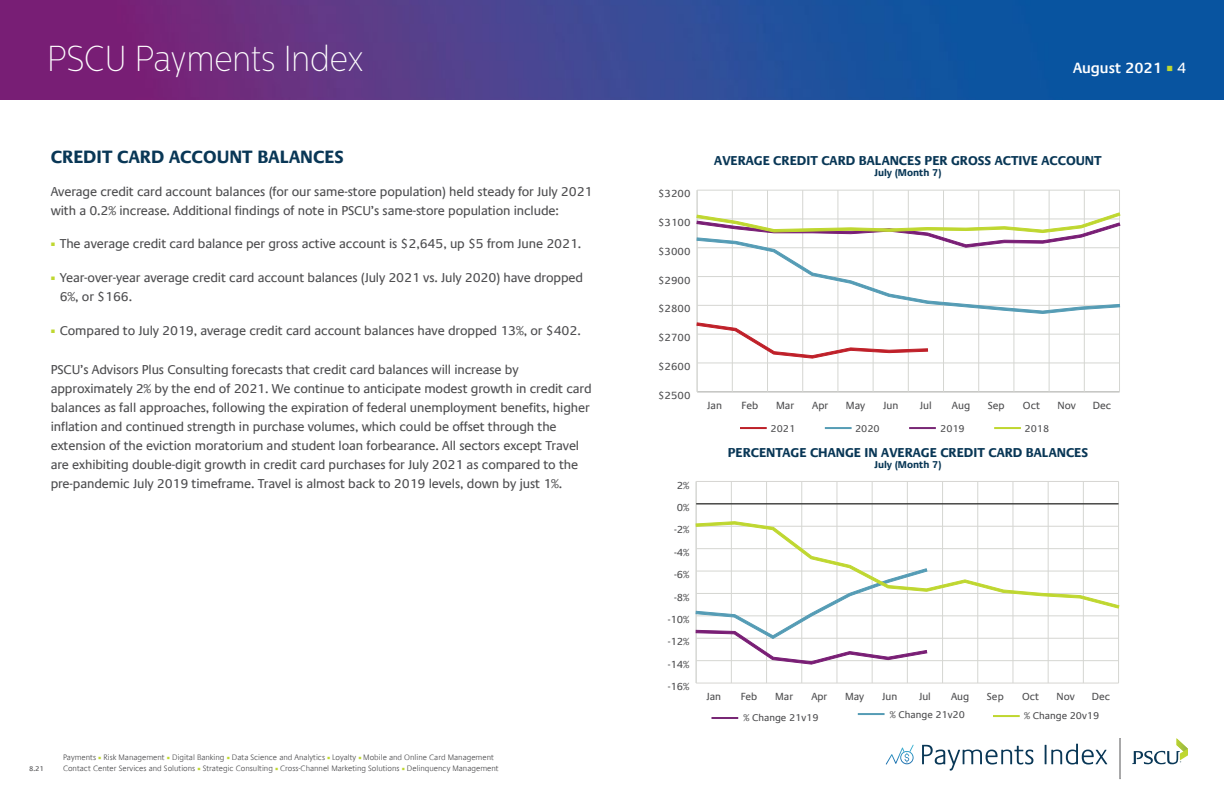
<style>
.page{position:relative;width:1224px;height:792px;background:#fff}
.page>*{position:absolute;margin:0;border:0;box-sizing:border-box;transform-origin:0 0}
.t1{font:100 36px "Centrale Sans Cnd";color:#fff}
.t2{font:700 18px "Praxis Com";color:#093756}
.t3{font:600 15px "Praxis Com";color:#fff}
.t4{font:13px/19px "Praxis Com";letter-spacing:-.01em;color:#4d4d4f}
.t5{font:700 13px "Praxis Com";color:#093756}
.t6{font:10.5px "Praxis Com";color:#4d4d4f}
.t7{font:10.4px "Praxis Com";color:#4d4d4f}
.t8{font:10px "Praxis Com";color:#4d4d4f}
.t9{font:700 10px "Praxis Com";color:#093756}
.t10{font:300 8px "Praxis Com";color:#4d4d4f}
.t11{font:7px "Praxis Com";color:#4d4d4f}
.s1{font-family:"Arial";font-style:italic;font-size:7.5px;color:#bfd730}
.s2{font-family:"Minion Pro";font-weight:400;color:#bfd730}
.s3{font-family:"Minion Pro";font-weight:400;font-size:18px;color:#bfd730}
.s4{font-weight:400}
</style>
<div class="page">
<img style="left:0;top:0;width:1224px;height:100px">
<svg style="left:922px;top:745px;width:111px;height:26px"></svg>
<svg style="left:1045px;top:744px;width:62px;height:21px"></svg>
<svg style="left:1120px;top:738px;width:1px;height:41px"></svg>
<svg style="left:1132px;top:738px;width:56px;height:26px"></svg>
<svg style="left:886px;top:745px;width:28px;height:20px"></svg>
<hr style="left:732px;top:190px;width:1px;height:202px;background:#d5d6d2">
<hr style="left:767px;top:190px;width:1px;height:202px;background:#d5d6d2">
<hr style="left:802px;top:190px;width:1px;height:202px;background:#d5d6d2">
<hr style="left:837px;top:190px;width:1px;height:202px;background:#d5d6d2">
<hr style="left:873px;top:190px;width:1px;height:202px;background:#d5d6d2">
<hr style="left:908px;top:190px;width:1px;height:202px;background:#d5d6d2">
<hr style="left:943px;top:190px;width:1px;height:202px;background:#d5d6d2">
<hr style="left:978px;top:190px;width:1px;height:202px;background:#d5d6d2">
<hr style="left:1013px;top:190px;width:1px;height:202px;background:#d5d6d2">
<hr style="left:1049px;top:190px;width:1px;height:202px;background:#d5d6d2">
<hr style="left:1084px;top:190px;width:1px;height:202px;background:#d5d6d2">
<hr style="left:1119px;top:190px;width:1px;height:202px;background:#d5d6d2">
<hr style="left:697px;top:190px;width:1px;height:202px;background:#d5d6d2">
<hr style="left:697px;top:391px;width:423px;height:1px;background:#d5d6d2">
<hr style="left:697px;top:362px;width:423px;height:1px;background:#d5d6d2">
<hr style="left:697px;top:334px;width:423px;height:1px;background:#d5d6d2">
<hr style="left:697px;top:190px;width:423px;height:1px;background:#d5d6d2">
<svg style="left:696px;top:322px;width:232px;height:37px"></svg>
<svg style="left:696px;top:212px;width:425px;height:102px"></svg>
<hr style="left:731px;top:481px;width:1px;height:202px;background:#d5d6d2">
<hr style="left:766px;top:481px;width:1px;height:202px;background:#d5d6d2">
<hr style="left:801px;top:481px;width:1px;height:202px;background:#d5d6d2">
<hr style="left:836px;top:481px;width:1px;height:202px;background:#d5d6d2">
<hr style="left:872px;top:481px;width:1px;height:202px;background:#d5d6d2">
<hr style="left:907px;top:481px;width:1px;height:202px;background:#d5d6d2">
<hr style="left:942px;top:481px;width:1px;height:202px;background:#d5d6d2">
<hr style="left:977px;top:481px;width:1px;height:202px;background:#d5d6d2">
<hr style="left:1012px;top:481px;width:1px;height:202px;background:#d5d6d2">
<hr style="left:1048px;top:481px;width:1px;height:202px;background:#d5d6d2">
<hr style="left:1083px;top:481px;width:1px;height:202px;background:#d5d6d2">
<hr style="left:1118px;top:481px;width:1px;height:202px;background:#d5d6d2">
<hr style="left:696px;top:481px;width:1px;height:202px;background:#d5d6d2">
<hr style="left:696px;top:683px;width:423px;height:1px;background:#d6d5d2">
<hr style="left:696px;top:503px;width:423px;height:1px;background:#000">
<hr style="left:696px;top:481px;width:423px;height:1px;background:#d6d5d2">
<svg style="left:696px;top:521px;width:423px;height:144px"></svg>
<hr style="left:740px;top:427px;width:27px;height:2px;background:#bd2129">
<hr style="left:825px;top:427px;width:27px;height:2px;background:#569db5">
<hr style="left:711px;top:717px;width:27px;height:2px;background:#782775">
<hr style="left:909px;top:427px;width:27px;height:2px;background:#782775">
<hr style="left:858px;top:713px;width:27px;height:2px;background:#559cb5">
<hr style="left:994px;top:427px;width:27px;height:2px;background:#bfd730">
<hr style="left:993px;top:715px;width:27px;height:2px;background:#bfd730">
<h1 class="t1" style="left:47px;top:38px;width:318px">PSCU Payments Index</h1>
<h2 class="t2" style="left:51px;top:146px;width:295px">CREDIT CARD ACCOUNT BALANCES</h2>
<p class="t4" style="left:51px;top:182px;width:543px">Average credit card account balances (for our same-store population) held steady for July 2021 with a 0.2% increase. Additional findings of note in PSCU’s same-store population include:</p>
<p class="t4" style="left:51px;top:234px;width:532px"><span class="s1">■</span> The average credit card balance per gross active account is $2,645, up $5 from June 2021.</p>
<p class="t4" style="left:60px;top:268px;width:525px;text-indent:-9px"><span class="s1">■</span> Year-over-year average credit card account balances (July 2021 vs. July 2020) have dropped<br>6%, or $166.</p>
<p class="t4" style="left:51px;top:321px;width:532px"><span class="s1">■</span> Compared to July 2019, average credit card account balances have dropped 13%, or $402.</p>
<p class="t4" style="left:51px;top:360px;width:542px">PSCU’s Advisors Plus Consulting forecasts that credit card balances will increase by approximately 2% by the end of 2021. We continue to anticipate modest growth in credit card balances as fall approaches, following the expiration of federal unemployment benefits, higher inflation and continued strength in purchase volumes, which could be offset through the extension of the eviction moratorium and student loan forbearance. All sectors except Travel are exhibiting double-digit growth in credit card purchases for July 2021 as compared to the pre-pandemic July 2019 timeframe. Travel is almost back to 2019 levels, down by just 1%.</p>
<p class="t10" style="left:63px;top:753px;width:433px">Payments <span class="s2">■</span> Risk Management <span class="s2">■</span> Digital Banking <span class="s2">■</span> Data Science and Analytics <span class="s2">■</span> Loyalty <span class="s2">■</span> Mobile and Online Card Management</p>
<p class="t11" style="left:29px;top:765px;width:16px">8.21</p>
<p class="t10" style="left:63px;top:764px;width:437px">Contact Center Services and Solutions <span class="s2">■</span> Strategic Consulting <span class="s2">■</span> Cross-Channel Marketing Solutions <span class="s2">■</span> Delinquency Management</p>
<p class="t3" style="left:1073px;top:59px;width:115px">August 2021 <span class="s3">■</span> <span class="s4">4</span></p>
<p class="t6" style="left:658px;top:188px;width:34px">$3200</p>
<p class="t6" style="left:658px;top:216px;width:34px">$3100</p>
<p class="t6" style="left:658px;top:245px;width:34px">$3000</p>
<p class="t6" style="left:658px;top:274px;width:34px">$2900</p>
<p class="t6" style="left:658px;top:303px;width:34px">$2800</p>
<p class="t6" style="left:658px;top:332px;width:34px">$2700</p>
<p class="t6" style="left:658px;top:360px;width:34px">$2600</p>
<p class="t6" style="left:658px;top:389px;width:34px">$2500</p>
<p class="t7" style="left:677px;top:479px;width:14px">2%</p>
<p class="t7" style="left:677px;top:501px;width:14px">0%</p>
<p class="t7" style="left:674px;top:524px;width:17px">-2%</p>
<p class="t7" style="left:674px;top:546px;width:17px">-4%</p>
<p class="t7" style="left:674px;top:569px;width:17px">-6%</p>
<p class="t7" style="left:674px;top:591px;width:17px">-8%</p>
<p class="t7" style="left:668px;top:613px;width:23px">-10%</p>
<p class="t7" style="left:668px;top:636px;width:23px">-12%</p>
<p class="t7" style="left:668px;top:658px;width:23px">-14%</p>
<p class="t7" style="left:668px;top:681px;width:23px">-16%</p>
<p class="t5" style="left:714px;top:153px;width:389px">AVERAGE CREDIT CARD BALANCES PER GROSS ACTIVE ACCOUNT</p>
<p class="t9" style="left:874px;top:166px;width:69px">July (Month 7)</p>
<p class="t6" style="left:707px;top:399px;width:16px">Jan</p>
<p class="t6" style="left:742px;top:399px;width:18px">Feb</p>
<p class="t6" style="left:776px;top:399px;width:20px">Mar</p>
<p class="t6" style="left:812px;top:399px;width:18px">Apr</p>
<p class="t6" style="left:846px;top:399px;width:21px">May</p>
<p class="t6" style="left:883px;top:399px;width:17px">Jun</p>
<p class="t6" style="left:920px;top:399px;width:13px">Jul</p>
<p class="t6" style="left:952px;top:399px;width:20px">Aug</p>
<p class="t6" style="left:988px;top:399px;width:18px">Sep</p>
<p class="t6" style="left:1023px;top:399px;width:19px">Oct</p>
<p class="t6" style="left:1058px;top:399px;width:20px">Nov</p>
<p class="t6" style="left:1093px;top:399px;width:20px">Dec</p>
<p class="t8" style="left:771px;top:422px;width:26px">2021</p>
<p class="t8" style="left:855px;top:422px;width:26px">2020</p>
<p class="t8" style="left:940px;top:422px;width:26px">2019</p>
<p class="t8" style="left:1025px;top:422px;width:26px">2018</p>
<p class="t5" style="left:728px;top:445px;width:362px">PERCENTAGE CHANGE IN AVERAGE CREDIT CARD BALANCES</p>
<p class="t9" style="left:874px;top:459px;width:69px">July (Month 7)</p>
<p class="t7" style="left:706px;top:691px;width:16px">Jan</p>
<p class="t7" style="left:741px;top:691px;width:18px">Feb</p>
<p class="t7" style="left:775px;top:691px;width:19px">Mar</p>
<p class="t7" style="left:811px;top:691px;width:18px">Apr</p>
<p class="t7" style="left:845px;top:691px;width:21px">May</p>
<p class="t7" style="left:882px;top:691px;width:17px">Jun</p>
<p class="t7" style="left:919px;top:691px;width:13px">Jul</p>
<p class="t7" style="left:951px;top:691px;width:20px">Aug</p>
<p class="t7" style="left:987px;top:691px;width:18px">Sep</p>
<p class="t7" style="left:1022px;top:691px;width:18px">Oct</p>
<p class="t7" style="left:1057px;top:691px;width:20px">Nov</p>
<p class="t7" style="left:1092px;top:691px;width:20px">Dec</p>
<p class="t8" style="left:743px;top:712px;width:77px">% Change 21v19</p>
<p class="t8" style="left:890px;top:708px;width:77px">% Change 21v20</p>
<p class="t8" style="left:1024px;top:710px;width:77px">% Change 20v19</p>
</div>
